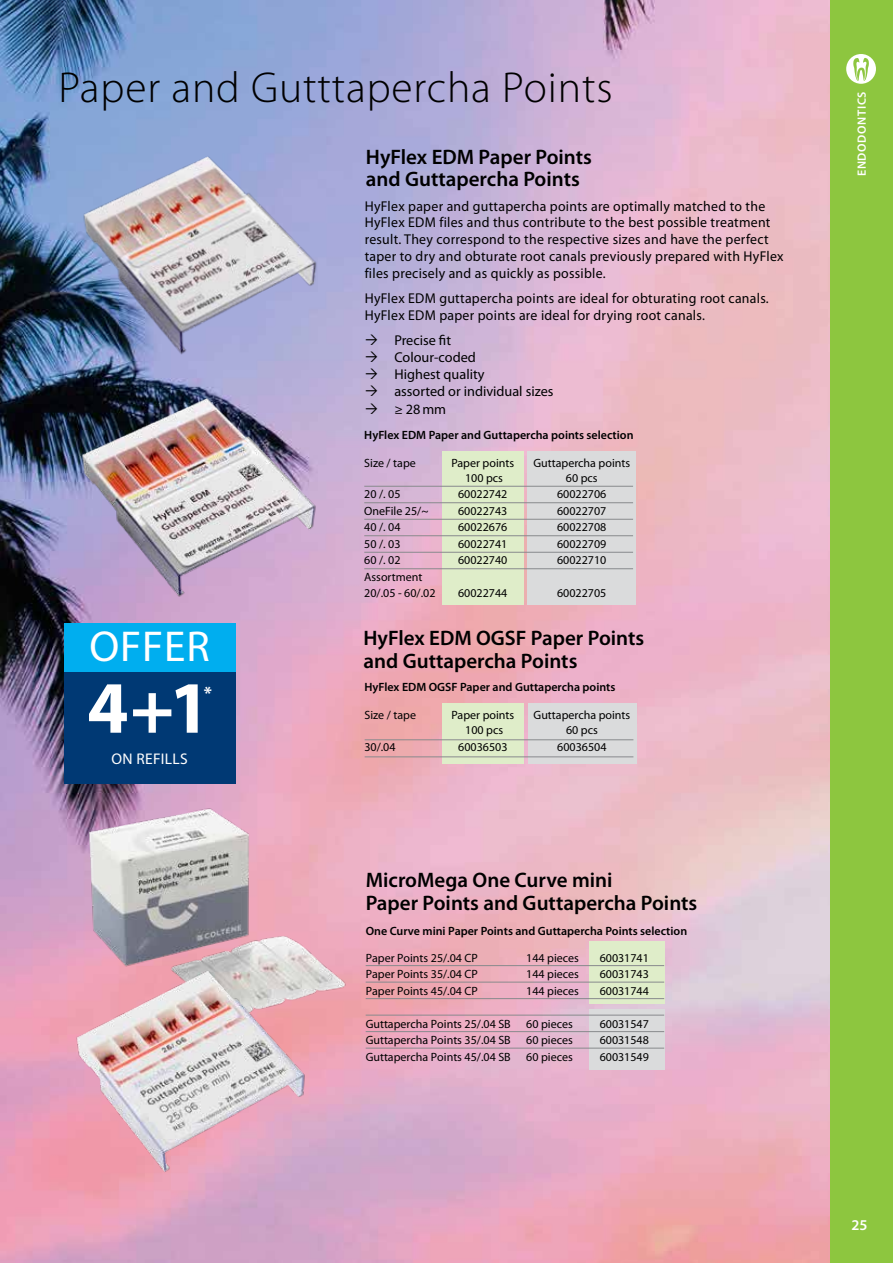
<style>
.page{position:relative;width:893px;height:1263px;background:#fff}
.page>*{position:absolute;margin:0;border:0;box-sizing:border-box;transform-origin:0 0}
.t1{font:700 74.4px "Myriad Pro";color:#fff}
.t2{font:300 43.5px "Myriad Pro";letter-spacing:.02em;color:#000}
.t3{font:43.35px "Myriad Pro";letter-spacing:.02em;color:#fff}
.t4{font:600 21px/22.5px "Myriad Pro";color:#000}
.t5{font:700 18px "Myriad Pro";color:#fff}
.t6{font:15.45px "Myriad Pro";letter-spacing:.02em;color:#fff}
.t7{font:600 15px "Myriad Pro";color:#fff}
.t8{font:14.25px/16.8px "Myriad Pro";letter-spacing:.02em;color:#000}
.t9{font:14.25px/17.2px "Myriad Pro";color:#000}
.t10{font:12px/16.5px "Myriad Pro";color:#000}
.t11{font:600 12px "Myriad Pro";color:#000}
.t12{font:600 12px "Myriad Pro";letter-spacing:.05em;color:#fff}
</style>
<div class="page">
<div style="left:829px;top:0;width:64px;height:1263px;background:#8dc63f"></div>
<div style="left:846px;top:54px;width:30px;height:30px;background:#fff;border-radius:50%"></div>
<svg style="left:853px;top:58px;width:16px;height:24px"></svg>
<img style="left:0;top:0;width:829px;height:1263px">
<div style="left:441px;top:451px;width:82px;height:153px;background:#dfedc9"></div>
<div style="left:528px;top:451px;width:108px;height:153px;background:#dadbdc"></div>
<hr style="left:364px;top:486px;width:269px;height:1px;background:#888a8d">
<hr style="left:364px;top:502px;width:269px;height:1px;background:#888a8d">
<hr style="left:364px;top:519px;width:269px;height:1px;background:#888a8d">
<hr style="left:364px;top:535px;width:269px;height:1px;background:#888a8d">
<hr style="left:364px;top:552px;width:269px;height:1px;background:#888a8d">
<hr style="left:364px;top:568px;width:269px;height:1px;background:#888a8d">
<div style="left:589px;top:1009px;width:75px;height:60px;background:#dadbdc"></div>
<div style="left:589px;top:941px;width:75px;height:62px;background:#dfedc9"></div>
<hr style="left:366px;top:965px;width:298px;height:1px;background:#888a8d">
<hr style="left:366px;top:982px;width:298px;height:1px;background:#888a8d">
<hr style="left:366px;top:998px;width:298px;height:1px;background:#888a8d">
<hr style="left:366px;top:1015px;width:298px;height:1px;background:#888a8d">
<hr style="left:366px;top:1031px;width:298px;height:1px;background:#888a8d">
<hr style="left:366px;top:1048px;width:298px;height:1px;background:#888a8d">
<div style="left:64px;top:623px;width:171px;height:49px;background:#00aeef"></div>
<div style="left:64px;top:672px;width:171px;height:111px;background:#003974"></div>
<div style="left:442px;top:703px;width:82px;height:60px;background:#dfedc9"></div>
<div style="left:528px;top:703px;width:108px;height:61px;background:#dadbdc"></div>
<hr style="left:365px;top:739px;width:268px;height:1px;background:#888a8d">
<hr style="left:365px;top:757px;width:268px;height:1px;background:#888a8d">
<img style="left:78px;top:800px;width:272px;height:226px">
<img style="left:71px;top:966px;width:237px;height:211px">
<img style="left:73px;top:143px;width:256px;height:221px">
<img style="left:73px;top:386px;width:248px;height:218px">
<svg style="left:366px;top:334px;width:11px;height:11px"></svg>
<svg style="left:366px;top:351px;width:11px;height:11px"></svg>
<svg style="left:366px;top:369px;width:11px;height:10px"></svg>
<svg style="left:366px;top:386px;width:11px;height:10px"></svg>
<svg style="left:366px;top:403px;width:11px;height:11px"></svg>
<h2 class="t2" style="left:58px;top:61px;width:556px">Paper and Gutttapercha Points</h2>
<h3 class="t4" style="left:366px;top:145px;width:228px">HyFlex EDM Paper Points and Guttapercha Points</h3>
<p class="t8" style="left:365px;top:197px;width:420px">HyFlex paper and guttapercha points are optimally matched to the HyFlex EDM files and thus contribute to the best possible treatment result. They correspond to the respective sizes and have the perfect taper to dry and obturate root canals previously prepared with HyFlex files precisely and as quickly as possible.</p>
<p class="t8" style="left:365px;top:290px;width:406px">HyFlex EDM guttapercha points are ideal for obturating root canals.<br>HyFlex EDM paper points are ideal for drying root canals.</p>
<p class="t9" style="left:394px;top:331px;width:161px">Precise fit<br>Colour-coded<br>Highest quality<br>assorted or individual sizes ≥ 28mm</p>
<h3 class="t3" style="left:89px;top:620px;width:122px">OFFER</h3>
<h1 class="t1" style="left:87px;top:659px;width:125px">4+1</h1>
<h3 class="t5" style="left:204px;top:681px;width:10px">*</h3>
<p class="t6" style="left:111px;top:749px;width:78px">ON REFILLS</p>
<p class="t11" style="left:364px;top:427px;width:271px">HyFlex EDM Paper and Guttapercha points selection</p>
<p class="t10" style="left:364px;top:454px;width:53px">Size / tape</p>
<p class="t10" style="left:451px;top:454px;width:64px">Paper points</p>
<p class="t10" style="left:533px;top:454px;width:98px">Guttapercha points</p>
<p class="t10" style="left:465px;top:469px;width:39px">100 pcs</p>
<p class="t10" style="left:566px;top:469px;width:33px">60 pcs</p>
<p class="t10" style="left:364px;top:485px;width:38px">20 /. 05</p>
<p class="t10" style="left:458px;top:485px;width:51px">60022742</p>
<p class="t10" style="left:557px;top:485px;width:51px">60022706</p>
<p class="t10" style="left:364px;top:502px;width:66px">OneFile 25/~</p>
<p class="t10" style="left:458px;top:502px;width:51px">60022743</p>
<p class="t10" style="left:557px;top:502px;width:51px">60022707</p>
<p class="t10" style="left:364px;top:518px;width:38px">40 /. 04</p>
<p class="t10" style="left:458px;top:518px;width:51px">60022676</p>
<p class="t10" style="left:557px;top:518px;width:51px">60022708</p>
<p class="t10" style="left:364px;top:535px;width:38px">50 /. 03</p>
<p class="t10" style="left:458px;top:535px;width:51px">60022741</p>
<p class="t10" style="left:557px;top:535px;width:51px">60022709</p>
<p class="t10" style="left:364px;top:551px;width:38px">60 /. 02</p>
<p class="t10" style="left:458px;top:551px;width:51px">60022740</p>
<p class="t10" style="left:557px;top:551px;width:51px">60022710</p>
<p class="t10" style="left:364px;top:568px;width:73px">Assortment<br>20/.05 - 60/.02</p>
<p class="t10" style="left:458px;top:584px;width:51px">60022744</p>
<p class="t10" style="left:557px;top:584px;width:51px">60022705</p>
<h3 class="t4" style="left:363px;top:626px;width:282px">HyFlex EDM OGSF Paper Points and Guttapercha Points</h3>
<p class="t11" style="left:364px;top:679px;width:253px">HyFlex EDM OGSF Paper and Guttapercha points</p>
<p class="t10" style="left:364px;top:707px;width:53px">Size / tape</p>
<p class="t10" style="left:452px;top:707px;width:64px">Paper points</p>
<p class="t10" style="left:534px;top:707px;width:98px">Guttapercha points</p>
<p class="t10" style="left:465px;top:722px;width:39px">100 pcs</p>
<p class="t10" style="left:566px;top:722px;width:33px">60 pcs</p>
<p class="t10" style="left:364px;top:739px;width:33px">30/.04</p>
<p class="t10" style="left:458px;top:739px;width:51px">60036503</p>
<p class="t10" style="left:557px;top:739px;width:51px">60036504</p>
<h3 class="t4" style="left:366px;top:868px;width:333px">MicroMega One Curve mini<br>Paper Points and Guttapercha Points</h3>
<p class="t11" style="left:366px;top:923px;width:323px">One Curve mini Paper Points and Guttapercha Points selection</p>
<p class="t10" style="left:366px;top:949px;width:114px">Paper Points 25/.04 CP</p>
<p class="t10" style="left:526px;top:949px;width:54px">144 pieces</p>
<p class="t10" style="left:600px;top:949px;width:51px">60031741</p>
<p class="t10" style="left:366px;top:966px;width:114px">Paper Points 35/.04 CP</p>
<p class="t10" style="left:526px;top:966px;width:54px">144 pieces</p>
<p class="t10" style="left:600px;top:966px;width:51px">60031743</p>
<p class="t10" style="left:366px;top:982px;width:114px">Paper Points 45/.04 CP</p>
<p class="t10" style="left:526px;top:982px;width:54px">144 pieces</p>
<p class="t10" style="left:600px;top:982px;width:51px">60031744</p>
<p class="t10" style="left:366px;top:1015px;width:147px">Guttapercha Points 25/.04 SB</p>
<p class="t10" style="left:526px;top:1015px;width:48px">60 pieces</p>
<p class="t10" style="left:600px;top:1015px;width:51px">60031547</p>
<p class="t10" style="left:366px;top:1032px;width:147px">Guttapercha Points 35/.04 SB</p>
<p class="t10" style="left:526px;top:1032px;width:48px">60 pieces</p>
<p class="t10" style="left:600px;top:1032px;width:51px">60031548</p>
<p class="t10" style="left:366px;top:1048px;width:147px">Guttapercha Points 45/.04 SB</p>
<p class="t10" style="left:526px;top:1048px;width:48px">60 pieces</p>
<p class="t10" style="left:600px;top:1048px;width:51px">60031549</p>
<p class="t12" style="left:854px;top:176px;width:86px;rotate:-90deg">ENDODONTICS</p>
<p class="t7" style="left:851px;top:1215px;width:18px">25</p>
</div>
